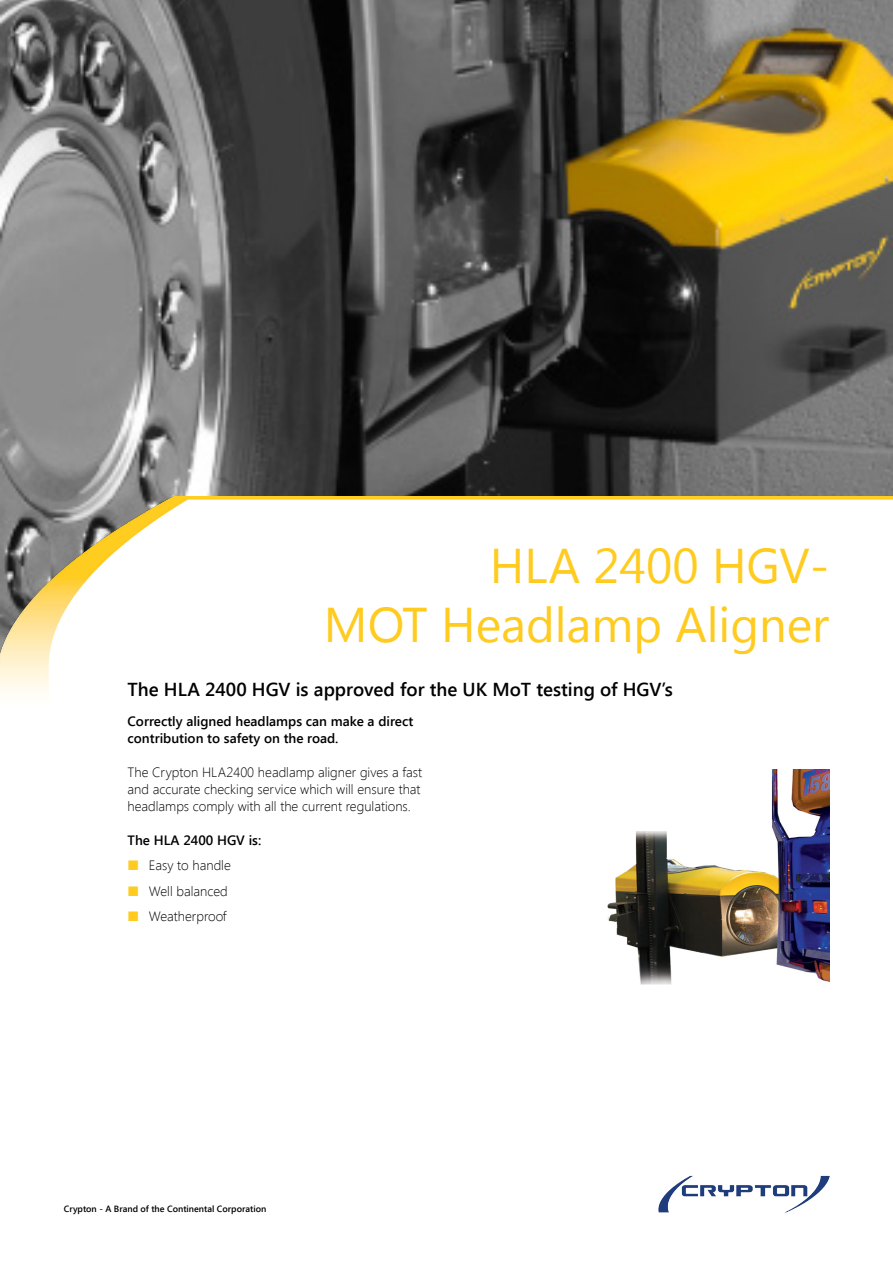
<style>
.page{position:relative;width:893px;height:1263px;background:#fff}
.page>*{position:absolute;margin:0;border:0;box-sizing:border-box;transform-origin:0 0}
.t1{font:48.75px/59.2px "Segoe UI";color:#ffcb1f;text-align:right}
.t2{font:600 18.75px "Segoe UI";color:#000}
.t3{font:300 13.5px/17px "Segoe UI";color:#000}
.t4{font:600 13.5px/17px "Segoe UI";color:#000}
.t5{font:600 9px "Segoe UI";color:#000}
.s1{color:#ffcb1f}
</style>
<div class="page">
<img style="left:0;top:0;width:893px;height:497px">
<img style="left:0;top:497px;width:893px;height:485px">
<img style="left:658px;top:1175px;width:172px;height:38px">
<img style="left:601px;top:770px;width:228px;height:215px">
<h1 class="t1" style="left:324px;top:534px;width:507px">HLA 2400 HGV-<br>MOT Headlamp Aligner</h1>
<h2 class="t2" style="left:128px;top:676px;width:547px">The HLA 2400 HGV is approved for the UK MoT testing of HGV’s</h2>
<p class="t4" style="left:128px;top:712px;width:287px">Correctly aligned headlamps can make a direct contribution to safety on the road.</p>
<p class="t3" style="left:128px;top:763px;width:296px">The Crypton HLA2400 headlamp aligner gives a fast and accurate checking service which will ensure that headlamps comply with all the current regulations.</p>
<p class="t4" style="left:128px;top:831px;width:135px">The HLA 2400 HGV is:</p>
<p class="t3" style="left:128px;top:857px;width:105px"><span class="s1">■</span> Easy to handle</p>
<p class="t3" style="left:128px;top:882px;width:102px"><span class="s1">■</span> Well balanced</p>
<p class="t3" style="left:128px;top:908px;width:101px"><span class="s1">■</span> Weatherproof</p>
<p class="t5" style="left:64px;top:1202px;width:204px">Crypton - A Brand of the Continental Corporation</p>
</div>
